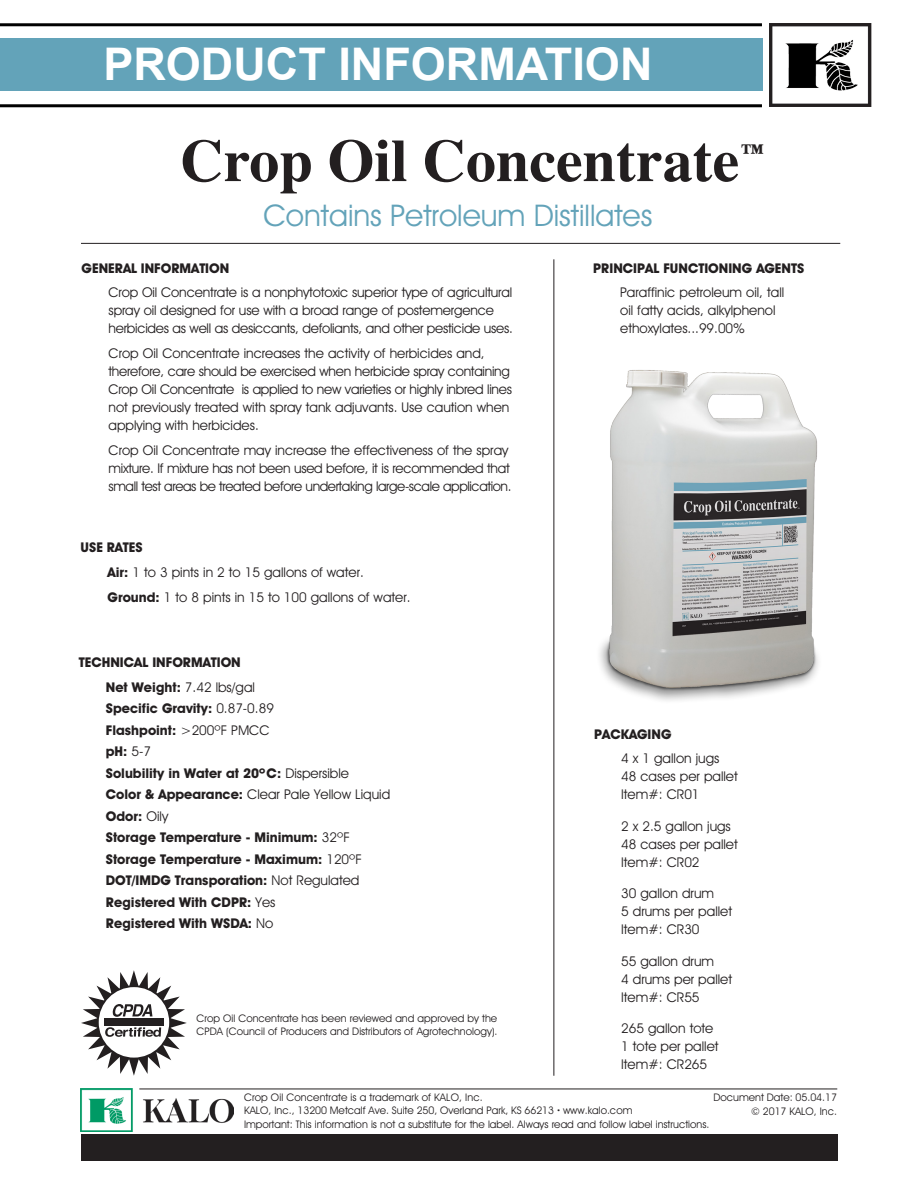
<style>
.page{position:relative;width:918px;height:1188px;background:#fff}
.page>*{position:absolute;margin:0;border:0;box-sizing:border-box;transform-origin:0 0}
.t1{font:700 60px "Times";color:#231f20}
.t2{font:700 45px "Arial";color:#fff}
.t3{font:30px "Avant Guard SW";color:#63a3b9}
.t4{font:700 26.25px "Times";color:#231f20}
.Section_Paragraph_Bo{font:13.5px/18px "Avant Guard SW";color:#231f20}
.Section_Paragraph_Bo-2{font:700 13.5px "Avant Guard SW";color:#231f20}
.Section_Paragraph_Bo-3{font:13.5px/18px "Avant Guard SW";letter-spacing:-.02em;color:#231f20}
.Section_Paragraph_Bo-4{font:10.5px/12.6px "Avant Guard SW";color:#231f20}
.s1{font-weight:700}
.s2{font-weight:400}
</style>
<div class="page">
<div style="left:0;top:38px;width:762px;height:53px;background:#63a3b9"></div>
<img style="left:770px;top:24px;width:102px;height:83px">
<hr style="left:0;top:104px;width:762px;height:3px;background:#000">
<hr style="left:0;top:23px;width:762px;height:3px;background:#000">
<img style="left:599px;top:370px;width:220px;height:331px">
<img style="left:80px;top:1089px;width:154px;height:43px">
<div style="left:81px;top:1134px;width:756px;height:27px;background:#231f20"></div>
<hr style="left:81px;top:243px;width:759px;height:1px;background:#231f20">
<hr style="left:139px;top:1089px;width:698px;height:1px;background:#231f20">
<hr style="left:554px;top:259px;width:1px;height:817px;background:#231f20">
<svg style="left:81px;top:970px;width:106px;height:106px"></svg>
<h2 class="t2" style="left:103px;top:34px;width:551px">PRODUCT INFORMATION</h2>
<p class="t1" style="left:181px;top:103px;width:560px">Crop Oil Concentrate</p>
<p class="t4" style="left:739px;top:128px;width:28px">™</p>
<p class="t3" style="left:263px;top:197px;width:391px">Contains Petroleum Distillates</p>
<p class="Section_Paragraph_Bo-2" style="left:82px;top:260px;width:149px">GENERAL INFORMATION</p>
<p class="Section_Paragraph_Bo" style="left:109px;top:284px;width:406px">Crop Oil Concentrate is a nonphytotoxic superior type of agricultural spray oil designed for use with a broad range of postemergence herbicides as well as desiccants, defoliants, and other pesticide uses.</p>
<p class="Section_Paragraph_Bo" style="left:109px;top:344px;width:405px">Crop Oil Concentrate increases the activity of herbicides and, therefore, care should be exercised when herbicide spray containing Crop Oil Concentrate is applied to new varieties or highly inbred lines not previously treated with spray tank adjuvants. Use caution when applying with herbicides.</p>
<p class="Section_Paragraph_Bo-3" style="left:109px;top:441px;width:404px">Crop Oil Concentrate may increase the effectiveness of the spray mixture. If mixture has not been used before, it is recommended that small test areas be treated before undertaking large-scale application.</p>
<p class="Section_Paragraph_Bo-2" style="left:81px;top:539px;width:64px">USE RATES</p>
<p class="Section_Paragraph_Bo" style="left:108px;top:563px;width:258px"><span class="s1">Air:</span> 1 to 3 pints in 2 to 15 gallons of water.</p>
<p class="Section_Paragraph_Bo" style="left:108px;top:588px;width:304px"><span class="s1">Ground:</span> 1 to 8 pints in 15 to 100 gallons of water.</p>
<p class="Section_Paragraph_Bo-2" style="left:593px;top:260px;width:213px">PRINCIPAL FUNCTIONING AGENTS</p>
<p class="Section_Paragraph_Bo" style="left:620px;top:284px;width:166px">Paraffinic petroleum oil, tall oil fatty acids, alkylphenol ethoxylates...99.00%</p>
<p class="Section_Paragraph_Bo-2" style="left:79px;top:654px;width:163px">TECHNICAL INFORMATION</p>
<p class="Section_Paragraph_Bo" style="left:106px;top:678px;width:151px"><span class="s1">Net Weight:</span> 7.42 lbs/gal</p>
<p class="Section_Paragraph_Bo-2" style="left:106px;top:700px;width:170px">Specific Gravity: <span class="s2">0.87-0.89</span></p>
<p class="Section_Paragraph_Bo-2" style="left:106px;top:722px;width:165px">Flashpoint: <span class="s2">&gt;200ºF PMCC</span></p>
<p class="Section_Paragraph_Bo-2" style="left:106px;top:743px;width:47px">pH: <span class="s2">5-7</span></p>
<p class="Section_Paragraph_Bo-2" style="left:106px;top:765px;width:245px">Solubility in Water at 20ºC: <span class="s2">Dispersible</span></p>
<p class="Section_Paragraph_Bo" style="left:106px;top:785px;width:286px"><span class="s1">Color &amp; Appearance:</span> Clear Pale Yellow Liquid</p>
<p class="Section_Paragraph_Bo-2" style="left:106px;top:808px;width:64px">Odor: <span class="s2">Oily</span></p>
<p class="Section_Paragraph_Bo-2" style="left:106px;top:829px;width:246px">Storage Temperature - Minimum: <span class="s2">32ºF</span></p>
<p class="Section_Paragraph_Bo-2" style="left:106px;top:851px;width:258px">Storage Temperature - Maximum: <span class="s2">120ºF</span></p>
<p class="Section_Paragraph_Bo-2" style="left:106px;top:872px;width:255px">DOT/IMDG Transporation: <span class="s2">Not Regulated</span></p>
<p class="Section_Paragraph_Bo-2" style="left:106px;top:894px;width:171px">Registered With CDPR: <span class="s2">Yes</span></p>
<p class="Section_Paragraph_Bo-2" style="left:106px;top:915px;width:169px">Registered With WSDA: <span class="s2">No</span></p>
<p class="Section_Paragraph_Bo-2" style="left:594px;top:726px;width:79px">PACKAGING</p>
<p class="Section_Paragraph_Bo" style="left:621px;top:750px;width:100px">4 x 1 gallon jugs</p>
<p class="Section_Paragraph_Bo" style="left:621px;top:768px;width:118px">48 cases per pallet</p>
<p class="Section_Paragraph_Bo" style="left:621px;top:786px;width:80px">Item#: CR01</p>
<p class="Section_Paragraph_Bo" style="left:621px;top:817px;width:111px">2 x 2.5 gallon jugs</p>
<p class="Section_Paragraph_Bo" style="left:621px;top:835px;width:118px">48 cases per pallet</p>
<p class="Section_Paragraph_Bo" style="left:621px;top:853px;width:80px">Item#: CR02</p>
<p class="Section_Paragraph_Bo" style="left:621px;top:885px;width:94px">30 gallon drum</p>
<p class="Section_Paragraph_Bo" style="left:621px;top:903px;width:112px">5 drums per pallet</p>
<p class="Section_Paragraph_Bo" style="left:621px;top:921px;width:80px">Item#: CR30</p>
<p class="Section_Paragraph_Bo" style="left:621px;top:952px;width:94px">55 gallon drum</p>
<p class="Section_Paragraph_Bo" style="left:621px;top:970px;width:112px">4 drums per pallet</p>
<p class="Section_Paragraph_Bo" style="left:621px;top:988px;width:80px">Item#: CR55</p>
<p class="Section_Paragraph_Bo" style="left:621px;top:1020px;width:94px">265 gallon tote</p>
<p class="Section_Paragraph_Bo" style="left:621px;top:1038px;width:99px">1 tote per pallet</p>
<p class="Section_Paragraph_Bo" style="left:621px;top:1056px;width:87px">Item#: CR265</p>
<p class="Section_Paragraph_Bo-4" style="left:714px;top:1091px;width:125px">Document Date: 05.04.17</p>
<p class="Section_Paragraph_Bo-4" style="left:197px;top:1012px;width:303px">Crop Oil Concentrate has been reviewed and approved by the<br>CPDA (Council of Producers and Distributors of Agrotechnology).</p>
<p class="Section_Paragraph_Bo-4" style="left:244px;top:1091px;width:240px">Crop Oil Concentrate is a trademark of KALO, Inc.</p>
<p class="Section_Paragraph_Bo-4" style="left:244px;top:1104px;width:390px">KALO, Inc., 13200 Metcalf Ave. Suite 250, Overland Park, KS 66213 <span class="s1">•</span> www.kalo.com</p>
<p class="Section_Paragraph_Bo-4" style="left:244px;top:1118px;width:467px">Important: This information is not a substitute for the label. Always read and follow label instructions.</p>
<p class="Section_Paragraph_Bo-4" style="left:751px;top:1105px;width:87px">© 2017 KALO, Inc.</p>
</div>
